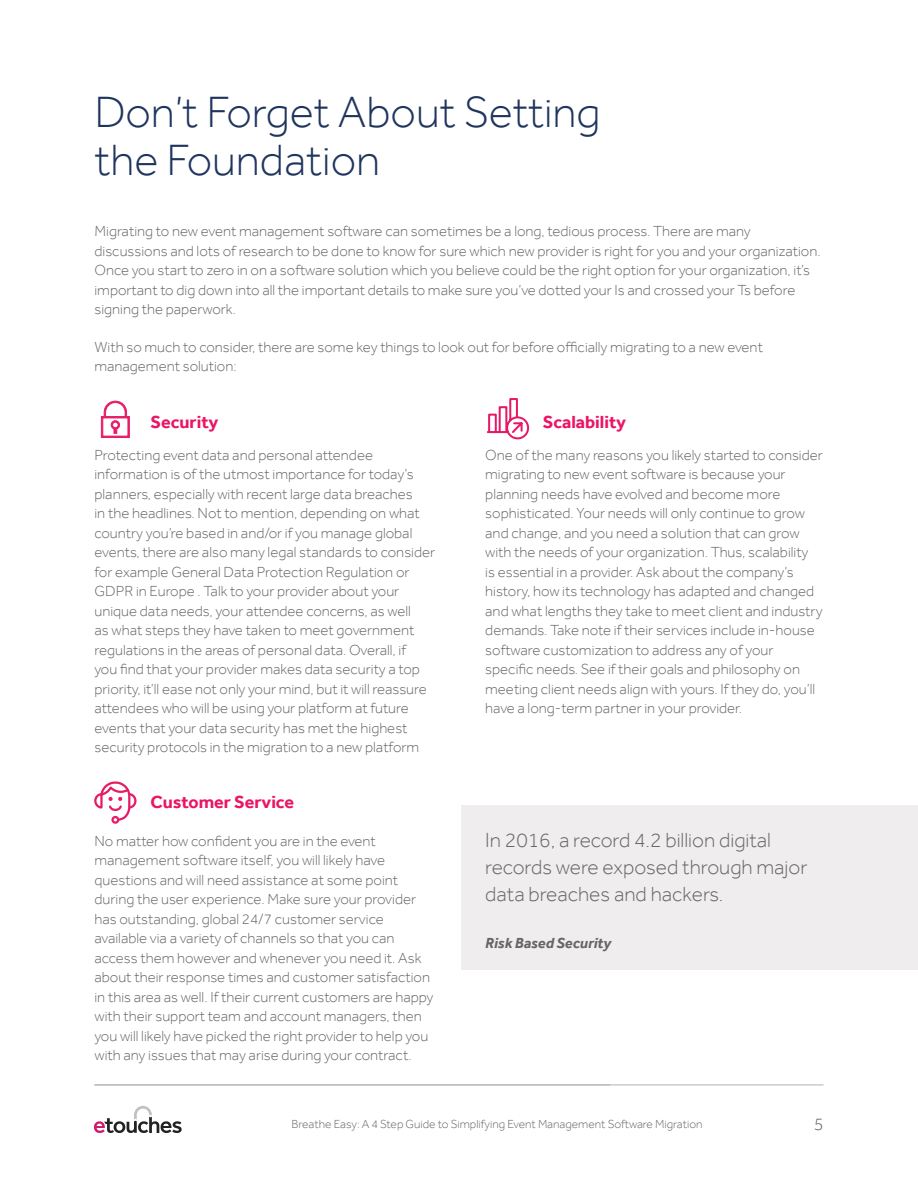
<style>
.page{position:relative;width:918px;height:1188px;background:#fff}
.page>*{position:absolute;margin:0;border:0;box-sizing:border-box;transform-origin:0 0}
.t1{font:300 45px/48px "Effra";color:#1f355e}
.t2{font:300 21px/27px "Effra";color:#646569}
.t3{font:700 18px "Effra";color:#ea1565}
.t4{font:300 18px "Effra";color:#646569}
.t5{font:300 15px/19.5px "Effra";color:#646569}
.t6{font:italic 700 15px "Effra";color:#646569}
.t7{font:300 12px "Effra";color:#646569}
</style>
<div class="page">
<hr style="left:94px;top:1085px;width:730px;height:1px;background:#b3b2b1">
<svg style="left:94px;top:1106px;width:88px;height:27px"></svg>
<div style="left:461px;top:806px;width:457px;height:164px;background:#efeded"></div>
<svg style="left:487px;top:398px;width:42px;height:41px"></svg>
<svg style="left:101px;top:401px;width:29px;height:37px"></svg>
<div style="left:111px;top:816px;width:8px;height:8px;border:2px solid #e81b67;border-radius:50%"></div>
<svg style="left:94px;top:782px;width:43px;height:40px"></svg>
<h1 class="t1" style="left:94px;top:87px;width:508px">Don’t Forget About Setting the Foundation</h1>
<p class="t5" style="left:94px;top:222px;width:728px">Migrating to new event management software can sometimes be a long, tedious process. There are many discussions and lots of research to be done to know for sure which new provider is right for you and your organization.<br>Once you start to zero in on a software solution which you believe could be the right option for your organization, it’s important to dig down into all the important details to make sure you’ve dotted your Is and crossed your Ts before signing the paperwork.</p>
<p class="t5" style="left:94px;top:337px;width:670px">With so much to consider, there are some key things to look out for before officially migrating to a new event management solution:</p>
<p class="t3" style="left:151px;top:411px;width:69px">Security</p>
<p class="t5" style="left:94px;top:445px;width:342px">Protecting event data and personal attendee information is of the utmost importance for today’s planners, especially with recent large data breaches<br>in the headlines. Not to mention, depending on what country you’re based in and/or if you manage global events, there are also many legal standards to consider for example General Data Protection Regulation or GDPR in Europe . Talk to your provider about your unique data needs, your attendee concerns, as well<br>as what steps they have taken to meet government regulations in the areas of personal data. Overall, if<br>you find that your provider makes data security a top priority, it’ll ease not only your mind, but it will reassure attendees who will be using your platform at future events that your data security has met the highest security protocols in the migration to a new platform</p>
<p class="t3" style="left:151px;top:791px;width:145px">Customer Service</p>
<p class="t5" style="left:94px;top:831px;width:341px">No matter how confident you are in the event management software itself, you will likely have questions and will need assistance at some point during the user experience. Make sure your provider has outstanding, global 24/7 customer service available via a variety of channels so that you can access them however and whenever you need it. Ask about their response times and customer satisfaction in this area as well. If their current customers are happy with their support team and account managers, then you will likely have picked the right provider to help you with any issues that may arise during your contract.</p>
<p class="t3" style="left:543px;top:411px;width:85px">Scalability</p>
<p class="t5" style="left:485px;top:445px;width:339px">One of the many reasons you likely started to consider migrating to new event software is because your planning needs have evolved and become more sophisticated. Your needs will only continue to grow and change, and you need a solution that can grow with the needs of your organization. Thus, scalability<br>is essential in a provider. Ask about the company’s history, how its technology has adapted and changed and what lengths they take to meet client and industry demands. Take note if their services include in-house software customization to address any of your specific needs. See if their goals and philosophy on meeting client needs align with yours. If they do, you’ll have a long-term partner in your provider.</p>
<h2 class="t2" style="left:485px;top:826px;width:324px">In 2016, a record 4.2 billion digital records were exposed through major data breaches and hackers.</h2>
<p class="t6" style="left:485px;top:934px;width:128px">Risk Based Security</p>
<p class="t7" style="left:292px;top:1117px;width:413px">Breathe Easy: A 4 Step Guide to Simplifying Event Management Software Migration</p>
<p class="t4" style="left:814px;top:1113px;width:11px">5</p>
</div>
